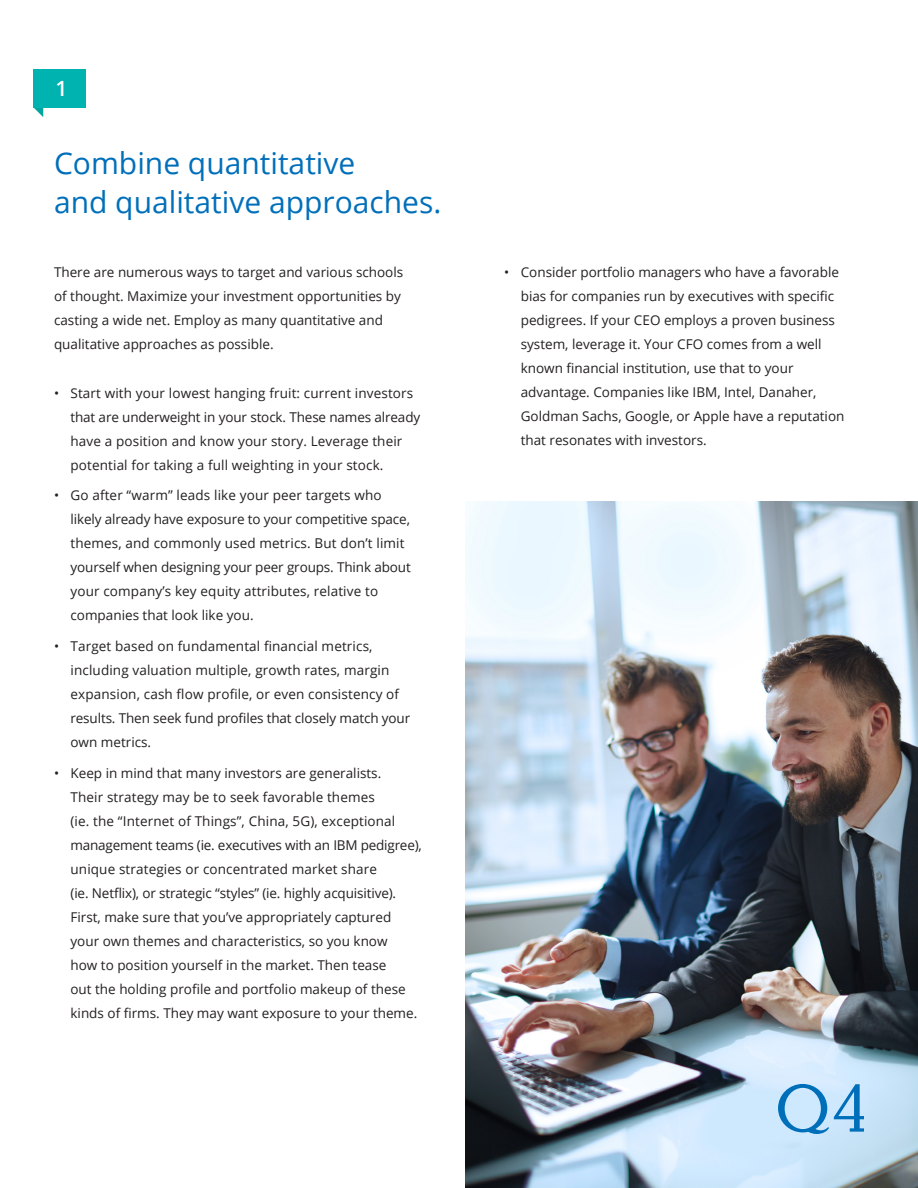
<style>
.page{position:relative;width:918px;height:1188px;background:#fff}
.page>*{position:absolute;margin:0;border:0;box-sizing:border-box;transform-origin:0 0}
.t1{font:30px/39px "Open Sans";color:#006fba}
.t2{font:600 21px "Open Sans";color:#fff}
.t3{font:13.5px/24px "Open Sans";color:#231f20}
</style>
<div class="page">
<img style="left:465px;top:501px;width:453px;height:687px">
<svg style="left:778px;top:1084px;width:86px;height:50px;background:#92c5ea"></svg>
<svg style="left:34px;top:107px;width:9px;height:10px"></svg>
<div style="left:34px;top:69px;width:52px;height:38px;background:#00b2b0"></div>
<p class="t2" style="left:56px;top:74px;width:13px">1</p>
<p class="t1" style="left:54px;top:142px;width:389px">Combine quantitative<br>and qualitative approaches.</p>
<p class="t3" style="left:54px;top:260px;width:351px">There are numerous ways to target and various schools of thought. Maximize your investment opportunities by casting a wide net. Employ as many quantitative and qualitative approaches as possible.</p>
<p class="t3" style="left:70px;top:380px;width:351px;text-indent:-16px">• Start with your lowest hanging fruit: current investors that are underweight in your stock. These names already have a position and know your story. Leverage their potential for taking a full weighting in your stock.</p>
<p class="t3" style="left:70px;top:483px;width:342px;text-indent:-16px">• Go after “warm” leads like your peer targets who likely already have exposure to your competitive space, themes, and commonly used metrics. But don’t limit yourself when designing your peer groups. Think about your company’s key equity attributes, relative to companies that look like you.</p>
<p class="t3" style="left:70px;top:634px;width:341px;text-indent:-16px">• Target based on fundamental financial metrics, including valuation multiple, growth rates, margin expansion, cash flow profile, or even consistency of results. Then seek fund profiles that closely match your own metrics.</p>
<p class="t3" style="left:70px;top:761px;width:353px;text-indent:-16px">• Keep in mind that many investors are generalists.<br>Their strategy may be to seek favorable themes<br>(ie. the “Internet of Things”, China, 5G), exceptional management teams (ie. executives with an IBM pedigree), unique strategies or concentrated market share<br>(ie. Netflix), or strategic “styles” (ie. highly acquisitive).<br>First, make sure that you’ve appropriately captured your own themes and characteristics, so you know<br>how to position yourself in the market. Then tease<br>out the holding profile and portfolio makeup of these kinds of firms. They may want exposure to your theme.</p>
<p class="t3" style="left:521px;top:260px;width:325px;text-indent:-16px">• Consider portfolio managers who have a favorable bias for companies run by executives with specific pedigrees. If your CEO employs a proven business system, leverage it. Your CFO comes from a well known financial institution, use that to your advantage. Companies like IBM, Intel, Danaher, Goldman Sachs, Google, or Apple have a reputation that resonates with investors.</p>
</div>
